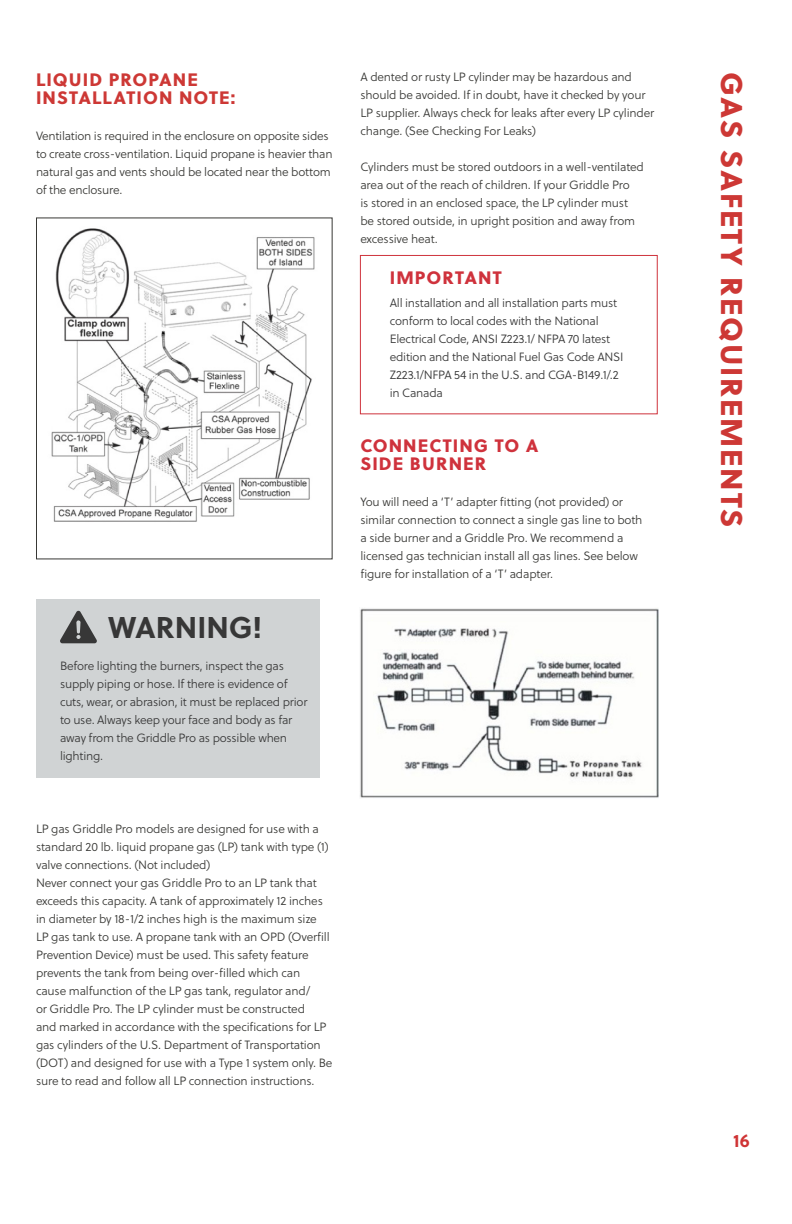
<style>
.page{position:relative;width:792px;height:1224px;background:#fff}
.page>*{position:absolute;margin:0;border:0;box-sizing:border-box;transform-origin:0 0}
.Summerset_Heading_3{font:30px "Soleil Xb";letter-spacing:.06em;color:#cd3835}
.WARNING{font:700 30px "Soleil";color:#373737}
.Summerset_Body_Copy_1{font:18px/18px "Soleil Xb";letter-spacing:.06em;color:#cf323c}
.Summerset_Body_Copy_1-2{font:18px/18px "Soleil Xb";letter-spacing:.06em;color:#cd3835}
.t1{font:700 18px "Soleil";color:#cf3435}
.Summerset_Heading_2{font:12px/18px "Soleil Lt";letter-spacing:-.015em;color:#383835}
.Summerset_Body_Copy_1-3{font:12px/18px "Soleil Lt";letter-spacing:-.02em;color:#373737}
.Summerset_Body_Copy_1-4{font:12px/18px "Soleil Lt";letter-spacing:-.02em;color:#383835}
</style>
<div class="page">
<div style="left:36px;top:599px;width:284px;height:179px;background:#d0d3d4"></div>
<img style="left:51px;top:228px;width:264px;height:294px">
<svg style="left:60px;top:610px;width:37px;height:33px"></svg>
<div style="left:360px;top:255px;width:298px;height:159px;border:1px solid #cf323c"></div>
<img style="left:360px;top:608px;width:298px;height:190px">
<p class="Summerset_Body_Copy_1-2" style="left:36px;top:69px;width:201px">LIQUID PROPANE<br>INSTALLATION NOTE:</p>
<p class="Summerset_Body_Copy_1-4" style="left:36px;top:126px;width:298px">Ventilation is required in the enclosure on opposite sides to create cross-ventilation. Liquid propane is heavier than natural gas and vents should be located near the bottom of the enclosure.</p>
<p class="WARNING" style="left:108px;top:604px;width:156px">WARNING!</p>
<p class="Summerset_Body_Copy_1-3" style="left:60px;top:657px;width:249px">Before lighting the burners, inspect the gas supply piping or hose. If there is evidence of cuts, wear, or abrasion, it must be replaced prior to use. Always keep your face and body as far away from the Griddle Pro as possible when lighting.</p>
<p class="Summerset_Heading_2" style="left:36px;top:820px;width:294px">LP gas Griddle Pro models are designed for use with a standard 20 lb. liquid propane gas (LP) tank with type (1) valve connections. (Not included)</p>
<p class="Summerset_Heading_2" style="left:36px;top:874px;width:298px">Never connect your gas Griddle Pro to an LP tank that exceeds this capacity. A tank of approximately 12 inches in diameter by 18-1/2 inches high is the maximum size LP gas tank to use. A propane tank with an OPD (Overfill Prevention Device) must be used. This safety feature prevents the tank from being over-filled which can cause malfunction of the LP gas tank, regulator and/<br>or Griddle Pro. The LP cylinder must be constructed<br>and marked in accordance with the specifications for LP gas cylinders of the U.S. Department of Transportation (DOT) and designed for use with a Type 1 system only. Be sure to read and follow all LP connection instructions.</p>
<p class="Summerset_Heading_2" style="left:360px;top:68px;width:295px">A dented or rusty LP cylinder may be hazardous and should be avoided. If in doubt, have it checked by your LP supplier. Always check for leaks after every LP cylinder change. (See Checking For Leaks)</p>
<p class="Summerset_Heading_2" style="left:360px;top:158px;width:285px">Cylinders must be stored outdoors in a well-ventilated area out of the reach of children. If your Griddle Pro<br>is stored in an enclosed space, the LP cylinder must be stored outside, in upright position and away from excessive heat.</p>
<p class="Summerset_Body_Copy_1" style="left:390px;top:268px;width:113px">IMPORTANT</p>
<p class="Summerset_Body_Copy_1-3" style="left:390px;top:294px;width:235px">All installation and all installation parts must conform to local codes with the National Electrical Code, ANSI Z223.1/ NFPA 70 latest edition and the National Fuel Gas Code ANSI Z223.1/NFPA 54 in the U.S. and CGA-B149.1/.2 in Canada</p>
<p class="Summerset_Body_Copy_1" style="left:360px;top:436px;width:180px">CONNECTING TO A<br>SIDE BURNER</p>
<p class="Summerset_Heading_2" style="left:360px;top:493px;width:284px">You will need a ‘T’ adapter fitting (not provided) or similar connection to connect a single gas line to both a side burner and a Griddle Pro. We recommend a licensed gas technician install all gas lines. See below figure for installation of a ‘T’ adapter.</p>
<p class="Summerset_Heading_3" style="left:755px;top:72px;width:457px;rotate:90deg">GAS SAFETY REQUIREMENTS</p>
<h2 class="t1" style="left:733px;top:1126px;width:18px">16</h2>
</div>
